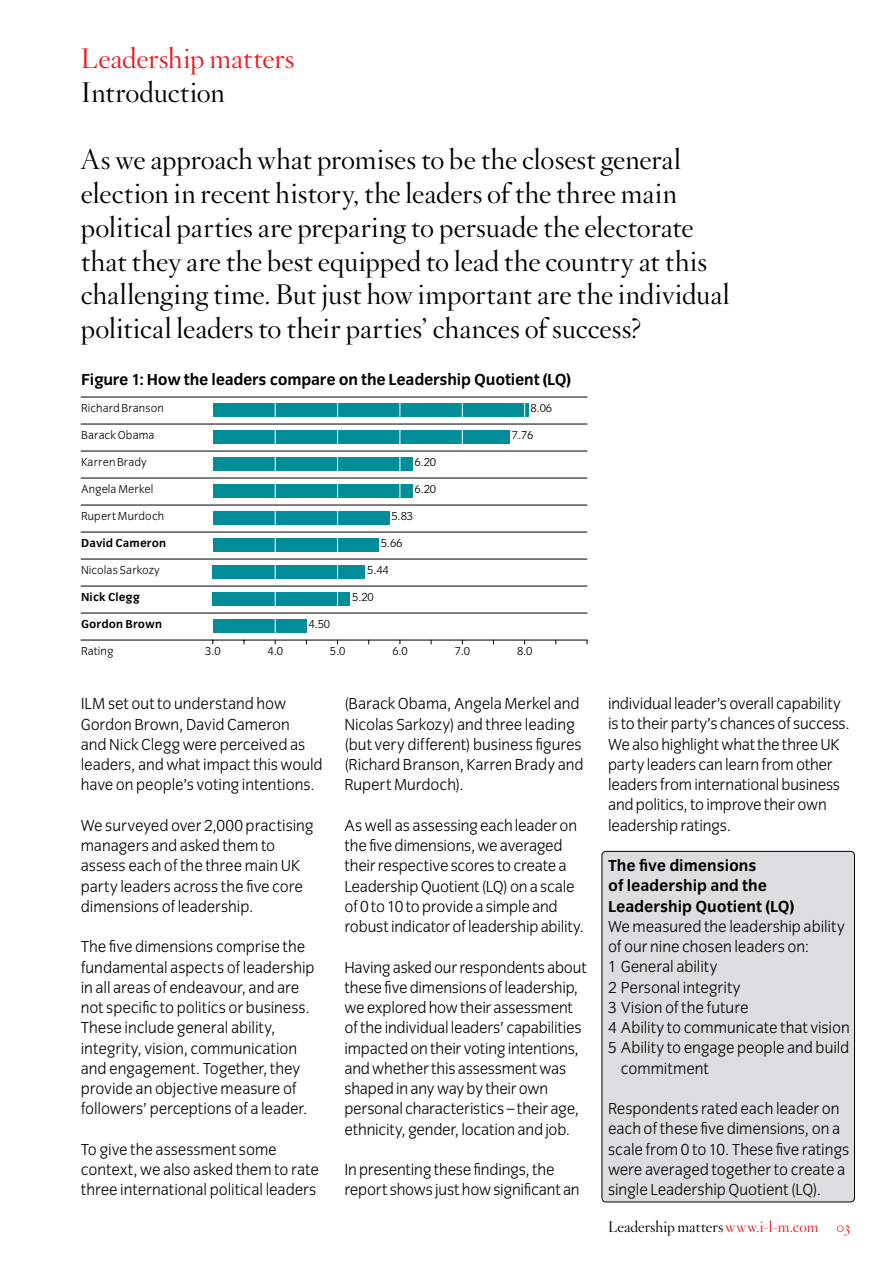
<style>
.page{position:relative;width:893px;height:1263px;background:#fff}
.page>*{position:absolute;margin:0;border:0;box-sizing:border-box;transform-origin:0 0}
.t1{font:27.75px/33.8px "Hoefler Titling HTF Lt Roman";letter-spacing:.005em;color:#000}
.t2{font:27.75px "Hoefler Titling HTF Lt Roman";color:#ed1c24}
.t3{font:300 16.5px/20.2px "Congress Sans";letter-spacing:-.01em;color:#000}
.t4{font:700 16.5px/20.2px "Congress Sans";color:#000}
.t5{font:700 16.5px "Congress Sans";letter-spacing:-.015em;color:#000}
.t6{font:15px "Hoefler Titling HTF Lt Roman";color:#000}
.t7{font:300 12px "Congress Sans";letter-spacing:.01em;color:#000}
.t8{font:700 12px "Congress Sans";letter-spacing:.01em;color:#000}
.s1{color:#ed1c24}
</style>
<div class="page">
<div style="left:602px;top:851px;width:252px;height:351px;background:#dcddde;border-radius:4px"></div>
<div style="left:602px;top:851px;width:253px;height:351px;border:1px solid #000;border-radius:4px"></div>
<div style="left:213px;top:403px;width:315px;height:14px;background:#008c99"></div>
<div style="left:213px;top:430px;width:297px;height:14px;background:#008c99"></div>
<div style="left:213px;top:457px;width:199px;height:14px;background:#008c99"></div>
<div style="left:213px;top:484px;width:199px;height:14px;background:#008c99"></div>
<div style="left:213px;top:511px;width:176px;height:14px;background:#008c99"></div>
<div style="left:213px;top:538px;width:166px;height:14px;background:#008c99"></div>
<div style="left:213px;top:565px;width:152px;height:14px;background:#008c99"></div>
<div style="left:213px;top:592px;width:137px;height:14px;background:#008c99"></div>
<div style="left:213px;top:619px;width:93px;height:14px;background:#008c99"></div>
<hr style="left:81px;top:640px;width:506px;height:1px;background:#000">
<hr style="left:275px;top:400px;width:1px;height:238px;background:#fff">
<hr style="left:337px;top:400px;width:1px;height:238px;background:#fff">
<hr style="left:400px;top:400px;width:1px;height:238px;background:#fff">
<hr style="left:462px;top:400px;width:1px;height:238px;background:#fff">
<hr style="left:524px;top:400px;width:1px;height:238px;background:#fff">
<hr style="left:81px;top:397px;width:506px;height:1px;background:#000">
<hr style="left:81px;top:424px;width:506px;height:1px;background:#000">
<hr style="left:81px;top:451px;width:506px;height:1px;background:#000">
<hr style="left:81px;top:478px;width:506px;height:1px;background:#000">
<hr style="left:81px;top:505px;width:506px;height:1px;background:#000">
<hr style="left:81px;top:532px;width:506px;height:1px;background:#000">
<hr style="left:81px;top:559px;width:506px;height:1px;background:#000">
<hr style="left:81px;top:586px;width:506px;height:1px;background:#000">
<hr style="left:81px;top:613px;width:506px;height:1px;background:#000">
<h1 class="t2" style="left:81px;top:40px;width:215px">Leadership matters</h1>
<h1 class="t1" style="left:81px;top:75px;width:145px">Introduction</h1>
<p class="t1" style="left:81px;top:143px;width:650px">As we approach what promises to be the closest general election in recent history, the leaders of the three main political parties are preparing to persuade the electorate that they are the best equipped to lead the country at this challenging time. But just how important are the individual political leaders to their parties’ chances of success?</p>
<p class="t5" style="left:81px;top:370px;width:492px">Figure 1: How the leaders compare on the Leadership Quotient (LQ)</p>
<p class="t7" style="left:81px;top:402px;width:84px">Richard Branson</p>
<p class="t7" style="left:81px;top:429px;width:75px">BarackObama</p>
<p class="t7" style="left:81px;top:456px;width:67px">KarrenBrady</p>
<p class="t7" style="left:81px;top:483px;width:74px">Angela Merkel</p>
<p class="t7" style="left:81px;top:510px;width:85px">Rupert Murdoch</p>
<p class="t8" style="left:81px;top:536px;width:87px">David Cameron</p>
<p class="t7" style="left:81px;top:564px;width:80px">Nicolas Sarkozy</p>
<p class="t8" style="left:81px;top:590px;width:60px">Nick Clegg</p>
<p class="t8" style="left:81px;top:617px;width:83px">Gordon Brown</p>
<p class="t7" style="left:81px;top:645px;width:34px">Rating</p>
<p class="t7" style="left:308px;top:618px;width:23px">4.50</p>
<p class="t7" style="left:415px;top:456px;width:23px">6.20</p>
<p class="t7" style="left:415px;top:483px;width:23px">6.20</p>
<p class="t7" style="left:391px;top:510px;width:23px">5.83</p>
<p class="t7" style="left:381px;top:537px;width:23px">5.66</p>
<p class="t7" style="left:367px;top:564px;width:23px">5.44</p>
<p class="t7" style="left:352px;top:591px;width:23px">5.20</p>
<p class="t7" style="left:531px;top:402px;width:23px">8.06</p>
<p class="t7" style="left:512px;top:429px;width:23px">7.76</p>
<p class="t7" style="left:205px;top:645px;width:17px">3.0</p>
<p class="t7" style="left:268px;top:645px;width:17px">4.0</p>
<p class="t7" style="left:330px;top:645px;width:17px">5.0</p>
<p class="t7" style="left:392px;top:645px;width:17px">6.0</p>
<p class="t7" style="left:455px;top:645px;width:17px">7.0</p>
<p class="t7" style="left:517px;top:645px;width:17px">8.0</p>
<p class="t3" style="left:81px;top:694px;width:243px">ILM set out to understand how<br>Gordon Brown, David Cameron<br>and Nick Clegg were perceived as leaders, and what impact this would have on people’s voting intentions.</p>
<p class="t3" style="left:81px;top:815px;width:234px">We surveyed over 2,000 practising managers and asked them to assess each of the three main UK party leaders across the five core dimensions of leadership.</p>
<p class="t3" style="left:81px;top:937px;width:235px">The five dimensions comprise the fundamental aspects of leadership in all areas of endeavour, and are not specific to politics or business.<br>These include general ability, integrity, vision, communication and engagement. Together, they provide an objective measure of followers’ perceptions of a leader.</p>
<p class="t3" style="left:81px;top:1139px;width:240px">To give the assessment some context, we also asked them to rate three international political leaders</p>
<p class="t3" style="left:344px;top:694px;width:241px">(Barack Obama, Angela Merkel and<br>Nicolas Sarkozy) and three leading (but very different) business figures (Richard Branson, Karren Brady and<br>Rupert Murdoch).</p>
<p class="t3" style="left:344px;top:815px;width:241px">As well as assessing each leader on the five dimensions, we averaged their respective scores to create a Leadership Quotient (LQ) on a scale of 0 to 10 to provide a simple and robust indicator of leadership ability.</p>
<p class="t3" style="left:344px;top:957px;width:244px">Having asked our respondents about these five dimensions of leadership, we explored how their assessment of the individual leaders’ capabilities impacted on their voting intentions, and whether this assessment was shaped in any way by their own personal characteristics – their age, ethnicity, gender, location and job.</p>
<p class="t3" style="left:344px;top:1160px;width:237px">In presenting these findings, the report shows just how significant an</p>
<p class="t3" style="left:608px;top:694px;width:243px">individual leader’s overall capability is to their party’s chances of success.<br>We also highlight what the three UK party leaders can learn from other leaders from international business and politics, to improve their own leadership ratings.</p>
<p class="t4" style="left:608px;top:856px;width:188px">The five dimensions<br>of leadership and the<br>Leadership Quotient (LQ)</p>
<p class="t3" style="left:608px;top:917px;width:238px">We measured the leadership ability</p>
<p class="t3" style="left:608px;top:937px;width:203px">of our nine chosen leaders on:</p>
<p class="t3" style="left:608px;top:957px;width:111px">1 General ability</p>
<p class="t3" style="left:608px;top:977px;width:134px">2 Personal integrity</p>
<p class="t3" style="left:608px;top:998px;width:142px">3 Vision of the future</p>
<p class="t3" style="left:608px;top:1018px;width:243px">4 Ability to communicate that vision</p>
<p class="t3" style="left:608px;top:1038px;width:243px">5 Ability to engage people and build</p>
<p class="t3" style="left:621px;top:1058px;width:90px">commitment</p>
<p class="t3" style="left:608px;top:1099px;width:243px">Respondents rated each leader on each of these five dimensions, on a scale from 0 to 10. These five ratings were averaged together to create a single Leadership Quotient (LQ).</p>
<p class="t6" style="left:608px;top:1217px;width:244px">Leadership matters <span class="s1">www.i-l-m.com 03</span></p>
</div>
